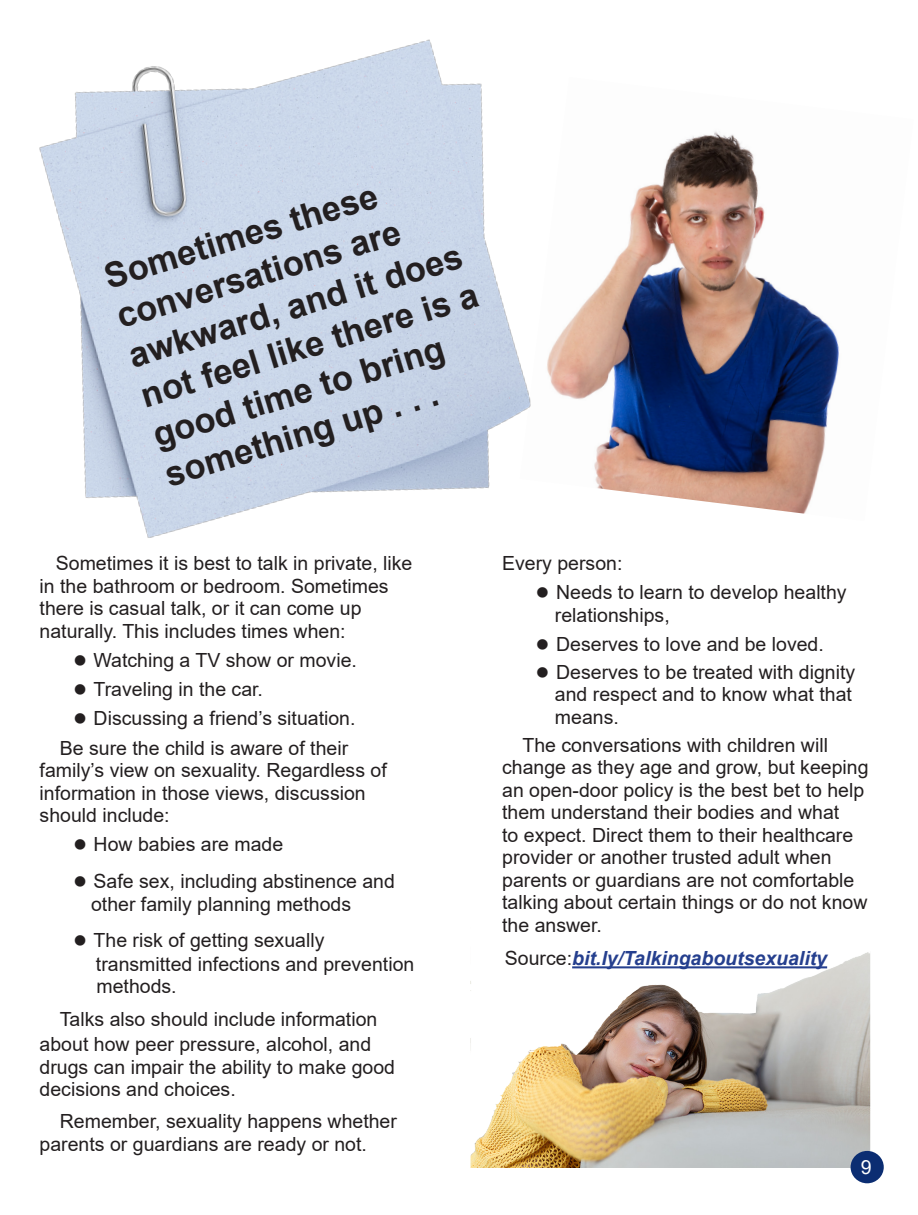
<style>
.page{position:relative;width:918px;height:1215px;background:#fff}
.page>*{position:absolute;margin:0;border:0;box-sizing:border-box;transform-origin:0 0}
.t1{font:700 34.5px/41.4px "Arial";color:#231f20}
.Paragraph_Style_1{font:19.5px/22.5px "Arial";color:#231f20}
.t2{font:italic 700 19.5px "Arial";color:#253f8e}
.Paragraph_Style_1-2{font:19.5px "Arial";color:#fff}
.s1{font-weight:400;font-style:normal;color:#231f20}
</style>
<div class="page">
<img style="left:470px;top:952px;width:400px;height:215px">
<img style="left:557px;top:131px;width:282px;height:383px">
<img style="left:39px;top:39px;width:518px;height:499px">
<hr style="left:572px;top:966px;width:255px;height:2px;background:#253f8e">
<div style="left:851px;top:1151px;width:33px;height:32px;background:#0b2d72;border-radius:50%"></div>
<p class="t1" style="left:100px;top:258px;width:352px;rotate:-17deg">Sometimes these conversations are awkward, and it does not feel like there is a good time to bring</p>
<p class="t1" style="left:160px;top:456px;width:285px;rotate:-17deg">something up . . .</p>
<p class="Paragraph_Style_1" style="left:40px;top:552px;width:374px;text-indent:16px">Sometimes it is best to talk in private, like in the bathroom or bedroom. Sometimes there is casual talk, or it can come up naturally. This includes times when:</p>
<p class="Paragraph_Style_1" style="left:94px;top:649px;width:265px">Watching a TV show or movie.</p>
<p class="Paragraph_Style_1" style="left:94px;top:678px;width:171px">Traveling in the car.</p>
<p class="Paragraph_Style_1" style="left:94px;top:707px;width:263px">Discussing a friend’s situation.</p>
<p class="Paragraph_Style_1" style="left:40px;top:736px;width:349px;text-indent:20px">Be sure the child is aware of their family’s view on sexuality. Regardless of information in those views, discussion should include:</p>
<p class="Paragraph_Style_1" style="left:94px;top:833px;width:191px">How babies are made</p>
<p class="Paragraph_Style_1" style="left:91px;top:870px;width:305px">Safe sex, including abstinence and other family planning methods</p>
<p class="Paragraph_Style_1" style="left:94px;top:929px;width:322px;line-height:23px">The risk of getting sexually transmitted infections and prevention methods.</p>
<p class="Paragraph_Style_1" style="left:40px;top:1006px;width:339px;line-height:25.5px;text-indent:20px">Talks also should include information about how peer pressure, alcohol, and</p>
<p class="Paragraph_Style_1" style="left:40px;top:1055px;width:357px">drugs can impair the ability to make good decisions and choices.</p>
<p class="Paragraph_Style_1" style="left:40px;top:1110px;width:359px;text-indent:20px">Remember, sexuality happens whether parents or guardians are ready or not.</p>
<p class="Paragraph_Style_1" style="left:502px;top:552px;width:122px">Every person:</p>
<p class="Paragraph_Style_1" style="left:555px;top:581px;width:293px">Needs to learn to develop healthy relationships,</p>
<p class="Paragraph_Style_1" style="left:556px;top:633px;width:269px">Deserves to love and be loved.</p>
<p class="Paragraph_Style_1" style="left:555px;top:661px;width:302px">Deserves to be treated with dignity and respect and to know what that means.</p>
<p class="Paragraph_Style_1" style="left:502px;top:733px;width:368px;text-indent:20px">The conversations with children will change as they age and grow, but keeping an open-door policy is the best bet to help them understand their bodies and what<br>to expect. Direct them to their healthcare provider or another trusted adult when parents or guardians are not comfortable talking about certain things or do not know the answer.</p>
<p class="t2" style="left:505px;top:945px;width:324px"><span class="s1">Source:</span>bit.ly/Talkingaboutsexuality</p>
<p class="Paragraph_Style_1-2" style="left:861px;top:1154px;width:12px">9</p>
</div>
